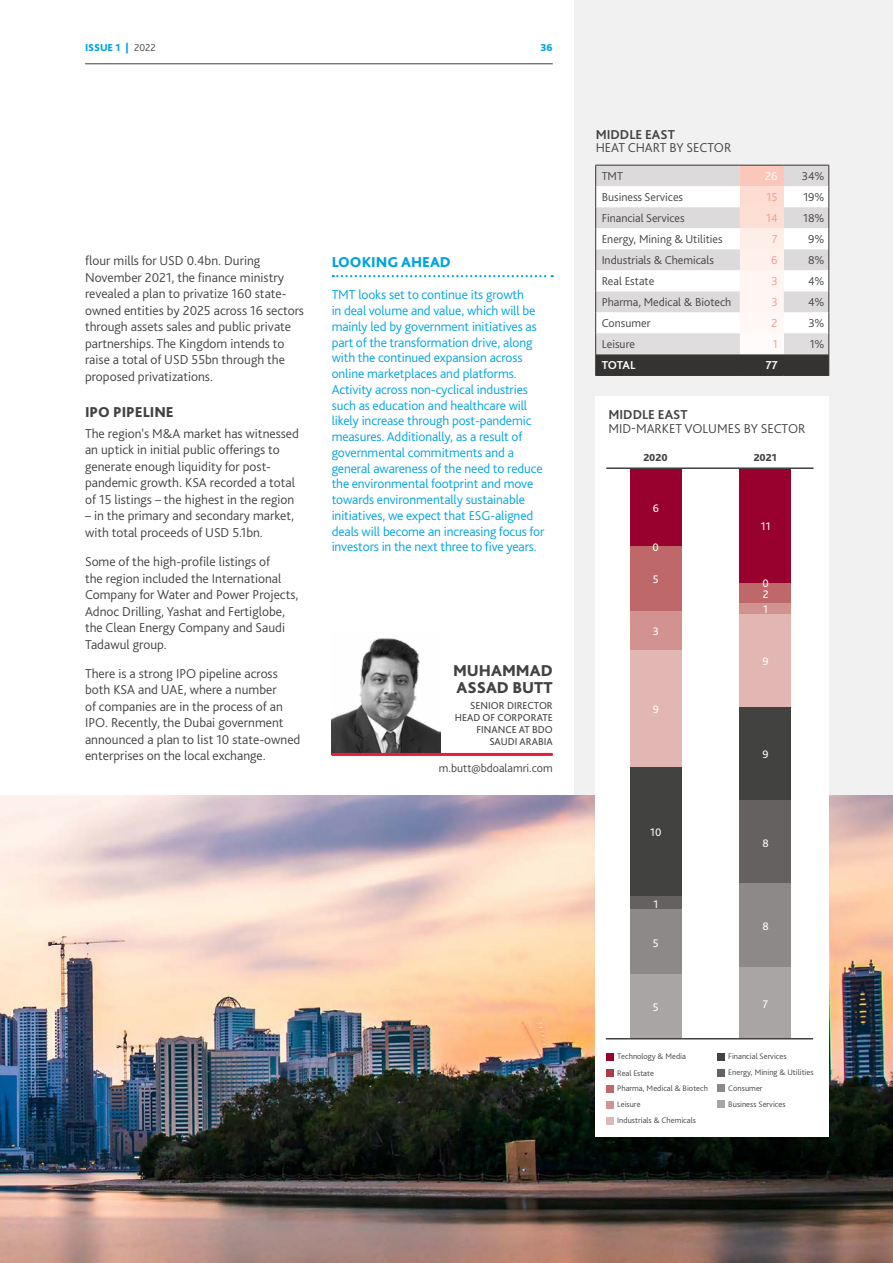
<style>
.page{position:relative;width:893px;height:1263px;background:#fff}
.page>*{position:absolute;margin:0;border:0;box-sizing:border-box;transform-origin:0 0}
.t1{font:800 16.5px/16.5px "Bliss Pro";color:#424241}
.t2{font:800 15px "Bliss Pro";color:#00a4df}
.t3{font:800 15px "Bliss Pro";color:#424241}
.t4{font:300 13.5px/16.5px "Bliss Pro";color:#424241}
.t5{font:300 13.5px/15.8px "Bliss Pro";letter-spacing:-.01em;color:#00a4df}
.t6{font:700 13.5px "Bliss Pro";color:#424241}
.t7{font:300 12px "Bliss Pro";color:#424241}
.t8{font:300 12px "Bliss Pro";color:#f69788}
.t9{font:700 12px "Bliss Pro";letter-spacing:-.02em;color:#fff}
.t10{font:300 12px "Bliss Pro";color:#fff}
.t11{font:11.4px "Bliss Pro";color:#fff}
.t12{font:800 10.65px "Bliss Pro";color:#424241}
.t13{font:10.5px/12px "Bliss Pro";color:#424241;text-align:right}
.t14{font:800 10.5px "Bliss Pro";color:#00a4df}
.t15{font:300 8.4px "Bliss Pro";color:#424241}
.s1{font-weight:300;color:#424241}
</style>
<div class="page">
<div style="left:574px;top:0;width:319px;height:842px;background:#f1f1f1"></div>
<img style="left:0;top:795px;width:893px;height:468px">
<svg style="left:333px;top:275px;width:220px;height:2px"></svg>
<div style="left:596px;top:396px;width:233px;height:740px;background:#fff"></div>
<hr style="left:595px;top:375px;width:145px;height:1px;background:#343331">
<hr style="left:740px;top:375px;width:44px;height:1px;background:#343331">
<svg style="left:595px;top:165px;width:234px;height:210px"></svg>
<hr style="left:784px;top:375px;width:45px;height:1px;background:#343331">
<div style="left:630px;top:974px;width:52px;height:65px;background:#a9a5a4"></div>
<div style="left:630px;top:909px;width:52px;height:65px;background:#8d8988"></div>
<div style="left:630px;top:896px;width:52px;height:13px;background:#646160"></div>
<div style="left:630px;top:766px;width:52px;height:130px;background:#424241"></div>
<div style="left:630px;top:650px;width:52px;height:116px;background:#e2b6b2"></div>
<div style="left:630px;top:611px;width:52px;height:39px;background:#d29290"></div>
<div style="left:630px;top:546px;width:52px;height:65px;background:#be6869"></div>
<div style="left:630px;top:468px;width:52px;height:78px;background:#98002e"></div>
<div style="left:739px;top:966px;width:51px;height:73px;background:#a9a5a4"></div>
<div style="left:739px;top:883px;width:51px;height:83px;background:#8d8988"></div>
<div style="left:739px;top:800px;width:51px;height:83px;background:#646160"></div>
<div style="left:739px;top:707px;width:51px;height:93px;background:#424241"></div>
<div style="left:739px;top:613px;width:51px;height:94px;background:#e2b6b2"></div>
<div style="left:739px;top:603px;width:51px;height:10px;background:#d29290"></div>
<div style="left:739px;top:582px;width:51px;height:21px;background:#be6869"></div>
<div style="left:739px;top:468px;width:51px;height:114px;background:#98002e"></div>
<div style="left:606px;top:1053px;width:8px;height:7px;background:#98002e"></div>
<div style="left:717px;top:1053px;width:8px;height:7px;background:#424241"></div>
<div style="left:606px;top:1085px;width:8px;height:8px;background:#be6869"></div>
<div style="left:606px;top:1069px;width:8px;height:8px;background:#aa3e48"></div>
<div style="left:717px;top:1069px;width:8px;height:7px;background:#646160"></div>
<div style="left:606px;top:1101px;width:8px;height:7px;background:#d29290"></div>
<div style="left:717px;top:1084px;width:8px;height:8px;background:#8d8988"></div>
<div style="left:606px;top:1117px;width:8px;height:8px;background:#e2b6b2"></div>
<div style="left:717px;top:1100px;width:8px;height:8px;background:#a9a5a4"></div>
<hr style="left:606px;top:1038px;width:207px;height:1px;background:#424241">
<hr style="left:606px;top:467px;width:208px;height:2px;background:#424241">
<img style="left:332px;top:638px;width:108px;height:115px">
<hr style="left:332px;top:753px;width:221px;height:3px;background:#ed1a3b">
<hr style="left:85px;top:63px;width:468px;height:1px;background:#424241">
<p class="t14" style="left:85px;top:40px;width:72px">ISSUE 1 | <span class="s1">2022</span></p>
<p class="t14" style="left:541px;top:40px;width:14px">36</p>
<p class="t4" style="left:85px;top:252px;width:220px">flour mills for USD 0.4bn. During November 2021, the finance ministry revealed a plan to privatize 160 state&shy;owned entities by 2025 across 16 sectors through assets sales and public private partnerships. The Kingdom intends to raise a total of USD 55bn through the proposed privatizations.</p>
<p class="t3" style="left:85px;top:403px;width:90px">IPO PIPELINE</p>
<p class="t4" style="left:85px;top:425px;width:216px">The region’s M&amp;A market has witnessed an uptick in initial public offerings to generate enough liquidity for post&shy;pandemic growth. KSA recorded a total of 15 listings – the highest in the region</p>
<p class="t4" style="left:85px;top:507px;width:211px">– in the primary and secondary market, with total proceeds of USD 5.1bn.</p>
<p class="t4" style="left:85px;top:553px;width:215px">Some of the high-profile listings of<br>the region included the International Company for Water and Power Projects, Adnoc Drilling, Yashat and Fertiglobe, the Clean Energy Company and Saudi Tadawul group.</p>
<p class="t4" style="left:85px;top:665px;width:217px">There is a strong IPO pipeline across both KSA and UAE, where a number<br>of companies are in the process of an IPO. Recently, the Dubai government announced a plan to list 10 state-owned enterprises on the local exchange.</p>
<p class="t2" style="left:332px;top:252px;width:121px">LOOKING AHEAD</p>
<p class="t5" style="left:332px;top:287px;width:214px">TMT looks set to continue its growth<br>in deal volume and value, which will be mainly led by government initiatives as part of the transformation drive, along with the continued expansion across online marketplaces and platforms.<br>Activity across non-cyclical industries such as education and healthcare will likely increase through post-pandemic measures. Additionally, as a result of governmental commitments and a general awareness of the need to reduce the environmental footprint and move towards environmentally sustainable initiatives, we expect that ESG-aligned deals will become an increasing focus for investors in the next three to five years.</p>
<p class="t1" style="left:453px;top:662px;width:101px">MUHAMMAD<br>ASSAD BUTT</p>
<p class="t13" style="left:455px;top:699px;width:99px">SENIOR DIRECTOR<br>HEAD OF CORPORATE<br>FINANCE AT BDO<br>SAUDI ARABIA</p>
<p class="t7" style="left:439px;top:761px;width:115px">m.butt@bdoalamri.com</p>
<p class="t6" style="left:596px;top:126px;width:81px">MIDDLE EAST</p>
<p class="t4" style="left:596px;top:139px;width:137px">HEAT CHART BY SECTOR</p>
<p class="t7" style="left:602px;top:169px;width:23px">TMT</p>
<p class="t10" style="left:765px;top:169px;width:14px">26</p>
<p class="t7" style="left:802px;top:169px;width:24px">34%</p>
<p class="t7" style="left:602px;top:190px;width:83px">Business Services</p>
<p class="t8" style="left:767px;top:190px;width:12px">15</p>
<p class="t7" style="left:803px;top:190px;width:23px">19%</p>
<p class="t7" style="left:602px;top:211px;width:85px">Financial Services</p>
<p class="t8" style="left:766px;top:211px;width:13px">14</p>
<p class="t7" style="left:803px;top:211px;width:23px">18%</p>
<p class="t7" style="left:602px;top:232px;width:122px">Energy, Mining &amp; Utilities</p>
<p class="t8" style="left:772px;top:232px;width:7px">7</p>
<p class="t7" style="left:808px;top:232px;width:18px">9%</p>
<p class="t7" style="left:602px;top:253px;width:114px">Industrials &amp; Chemicals</p>
<p class="t8" style="left:771px;top:253px;width:8px">6</p>
<p class="t7" style="left:808px;top:253px;width:18px">8%</p>
<p class="t7" style="left:602px;top:274px;width:54px">Real Estate</p>
<p class="t8" style="left:771px;top:274px;width:8px">3</p>
<p class="t7" style="left:808px;top:274px;width:18px">4%</p>
<p class="t7" style="left:602px;top:295px;width:131px">Pharma, Medical &amp; Biotech</p>
<p class="t8" style="left:771px;top:295px;width:8px">3</p>
<p class="t7" style="left:808px;top:295px;width:18px">4%</p>
<p class="t7" style="left:602px;top:316px;width:50px">Consumer</p>
<p class="t8" style="left:772px;top:316px;width:8px">2</p>
<p class="t7" style="left:808px;top:316px;width:18px">3%</p>
<p class="t7" style="left:602px;top:337px;width:35px">Leisure</p>
<p class="t8" style="left:773px;top:337px;width:6px">1</p>
<p class="t7" style="left:810px;top:337px;width:16px">1%</p>
<p class="t9" style="left:602px;top:358px;width:35px">TOTAL</p>
<p class="t9" style="left:766px;top:358px;width:13px">77</p>
<p class="t6" style="left:608px;top:406px;width:81px">MIDDLE EAST</p>
<p class="t4" style="left:608px;top:420px;width:199px">MID-MARKET VOLUMES BY SECTOR</p>
<p class="t12" style="left:643px;top:451px;width:26px">2020</p>
<p class="t12" style="left:754px;top:451px;width:25px">2021</p>
<p class="t11" style="left:653px;top:501px;width:8px">6</p>
<p class="t11" style="left:653px;top:540px;width:8px">0</p>
<p class="t11" style="left:653px;top:572px;width:7px">5</p>
<p class="t11" style="left:653px;top:624px;width:8px">3</p>
<p class="t11" style="left:653px;top:702px;width:8px">9</p>
<p class="t11" style="left:650px;top:825px;width:13px">10</p>
<p class="t11" style="left:653px;top:897px;width:6px">1</p>
<p class="t11" style="left:653px;top:936px;width:7px">5</p>
<p class="t11" style="left:653px;top:1000px;width:7px">5</p>
<p class="t11" style="left:761px;top:519px;width:11px">11</p>
<p class="t11" style="left:762px;top:576px;width:8px">0</p>
<p class="t11" style="left:763px;top:587px;width:7px">2</p>
<p class="t11" style="left:763px;top:602px;width:6px">1</p>
<p class="t11" style="left:763px;top:654px;width:8px">9</p>
<p class="t11" style="left:763px;top:748px;width:8px">9</p>
<p class="t11" style="left:762px;top:836px;width:8px">8</p>
<p class="t11" style="left:762px;top:919px;width:8px">8</p>
<p class="t11" style="left:763px;top:997px;width:7px">7</p>
<p class="t15" style="left:617px;top:1051px;width:70px">Technology &amp; Media</p>
<p class="t15" style="left:728px;top:1051px;width:60px">Financial Services</p>
<p class="t15" style="left:617px;top:1083px;width:92px">Pharma, Medical &amp; Biotech</p>
<p class="t15" style="left:617px;top:1068px;width:38px">Real Estate</p>
<p class="t15" style="left:728px;top:1067px;width:87px">Energy, Mining &amp; Utilities</p>
<p class="t15" style="left:617px;top:1099px;width:25px">Leisure</p>
<p class="t15" style="left:728px;top:1083px;width:36px">Consumer</p>
<p class="t15" style="left:728px;top:1098px;width:59px">Business Services</p>
<p class="t15" style="left:617px;top:1115px;width:80px">Industrials &amp; Chemicals</p>
</div>
